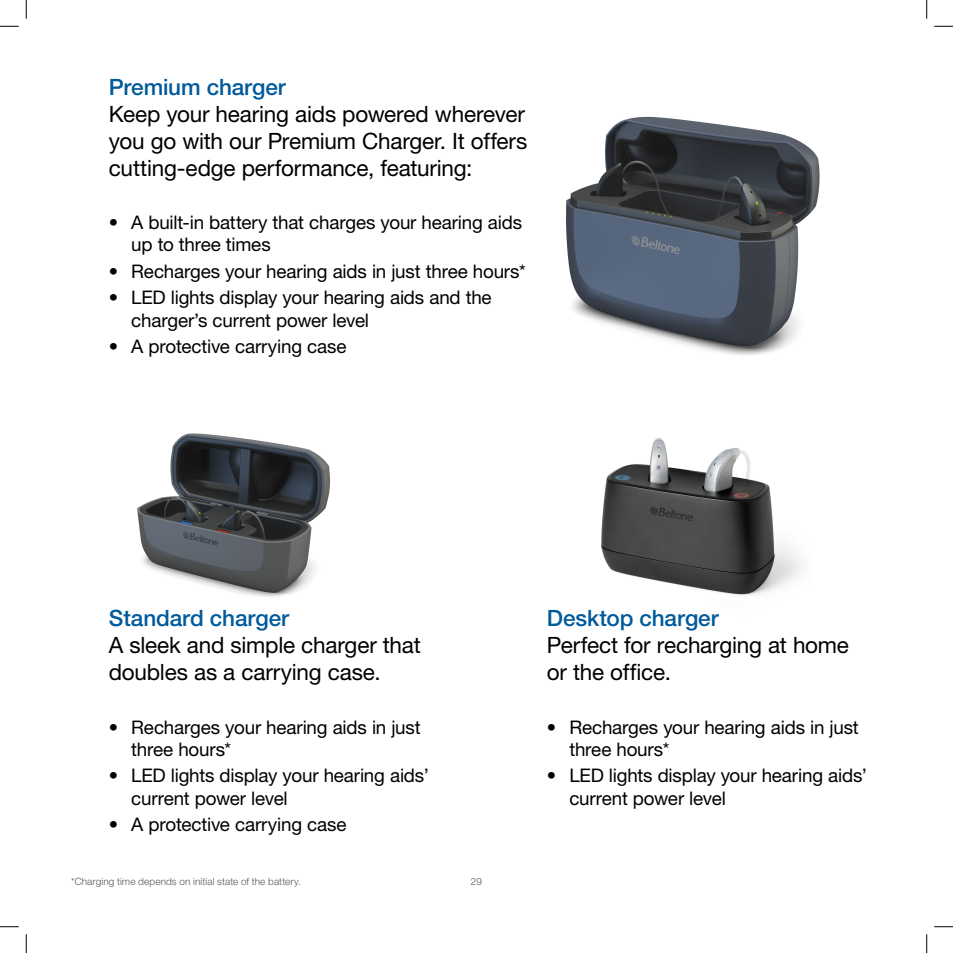
<style>
.page{position:relative;width:953px;height:953px;background:#fff}
.page>*{position:absolute;margin:0;border:0;box-sizing:border-box;transform-origin:0 0}
.t1{font:22.5px/27px "Helvetica Neue LT Pro";letter-spacing:-.01em;color:#000}
.t2{font:500 22.5px "Helvetica Neue LT Pro";letter-spacing:-.005em;color:#005a9c}
.t3{font:18.75px/22.5px "Helvetica Neue LT Pro";letter-spacing:-.01em;color:#000}
.t4{font:300 10px "Helvetica Neue LT Pro";letter-spacing:.01em;color:#58595b}
</style>
<div class="page">
<img style="left:601px;top:438px;width:201px;height:157px">
<img style="left:137px;top:433px;width:193px;height:164px">
<img style="left:566px;top:116px;width:254px;height:239px">
<svg style="left:0;top:25px;width:19px;height:2px"></svg>
<svg style="left:934px;top:25px;width:18px;height:2px"></svg>
<svg style="left:0;top:926px;width:19px;height:1px"></svg>
<svg style="left:934px;top:926px;width:18px;height:1px"></svg>
<svg style="left:25px;top:0;width:2px;height:19px"></svg>
<svg style="left:25px;top:934px;width:2px;height:18px"></svg>
<svg style="left:926px;top:0;width:1px;height:19px"></svg>
<svg style="left:926px;top:934px;width:1px;height:18px"></svg>
<p class="t2" style="left:109px;top:73px;width:178px">Premium charger</p>
<p class="t1" style="left:109px;top:100px;width:420px;text-align:justify">Keep your hearing aids powered wherever you go with our Premium Charger. It offers cutting-edge performance, featuring:</p>
<p class="t3" style="left:131px;top:211px;width:392px;text-indent:-22px">• A built-in battery that charges your hearing aids up to three times</p>
<p class="t3" style="left:109px;top:259px;width:418px">• Recharges your hearing aids in just three hours*</p>
<p class="t3" style="left:131px;top:286px;width:362px;text-indent:-22px">• LED lights display your hearing aids and the charger’s current power level</p>
<p class="t3" style="left:109px;top:334px;width:239px">• A protective carrying case</p>
<p class="t2" style="left:109px;top:605px;width:182px">Standard charger</p>
<p class="t1" style="left:109px;top:631px;width:313px">A sleek and simple charger that doubles as a carrying case.</p>
<p class="t3" style="left:131px;top:715px;width:291px;text-indent:-22px">• Recharges your hearing aids in just three hours*</p>
<p class="t3" style="left:131px;top:764px;width:299px;text-indent:-22px">• LED lights display your hearing aids’ current power level</p>
<p class="t3" style="left:109px;top:813px;width:239px">• A protective carrying case</p>
<p class="t4" style="left:71px;top:875px;width:231px">*Charging time depends on initial state of the battery.</p>
<p class="t4" style="left:471px;top:875px;width:13px">29</p>
<p class="t2" style="left:547px;top:605px;width:173px">Desktop charger</p>
<p class="t1" style="left:547px;top:631px;width:303px">Perfect for recharging at home or the office.</p>
<p class="t3" style="left:569px;top:715px;width:291px;text-indent:-22px">• Recharges your hearing aids in just three hours*</p>
<p class="t3" style="left:569px;top:764px;width:299px;text-indent:-22px">• LED lights display your hearing aids’ current power level</p>
</div>
